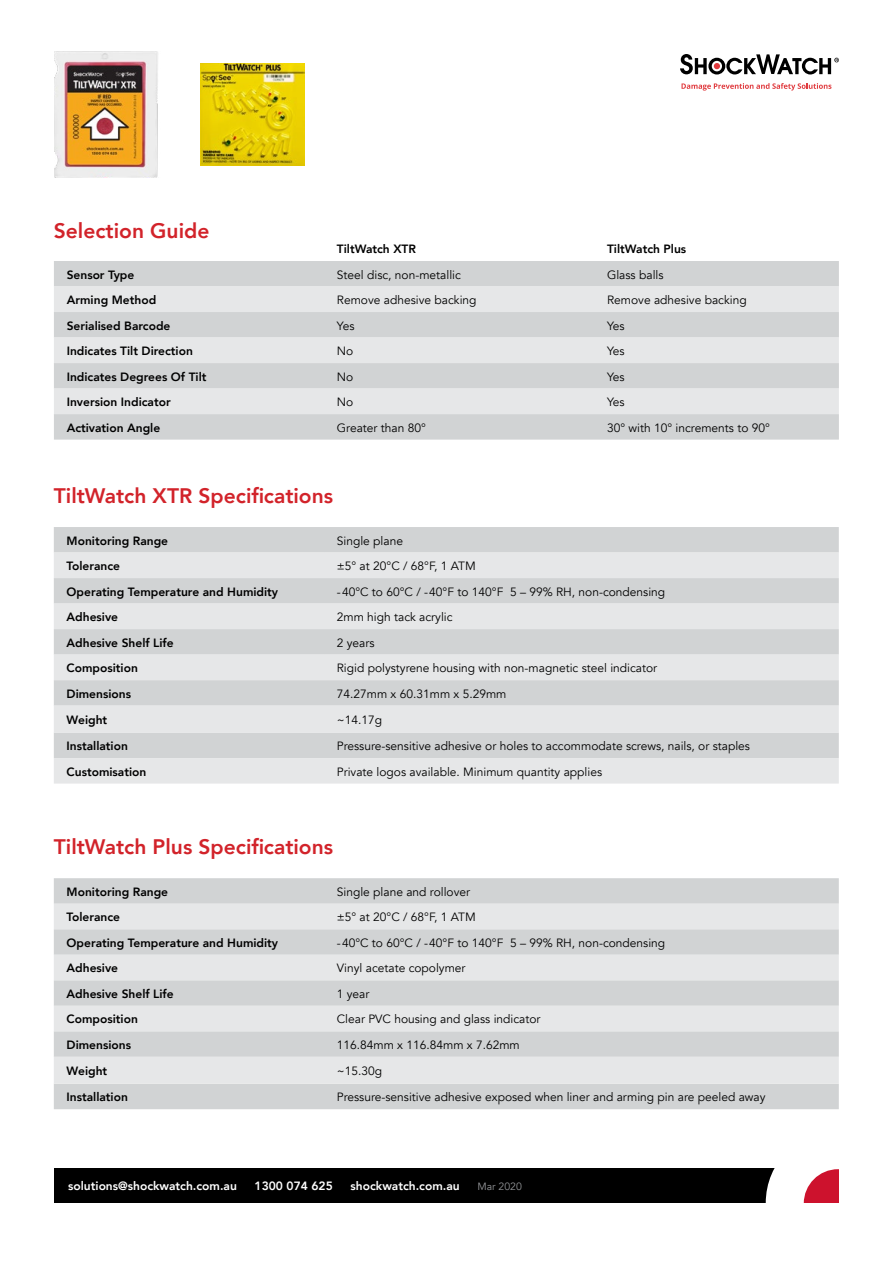
<style>
.page{position:relative;width:893px;height:1263px;background:#fff}
.page>*{position:absolute;margin:0;border:0;box-sizing:border-box;transform-origin:0 0}
.t1{font:800 21px "Avenir";color:#d2232a}
.t2{font:12px "Avenir";color:#000}
.t3{font:800 12px "Avenir";color:#000}
.t4{font:800 12px "Avenir";color:#fff}
.t5{font:10.5px "Avenir";color:#939598}
</style>
<div class="page">
<svg style="left:680px;top:54px;width:159px;height:21px"></svg>
<svg style="left:681px;top:83px;width:150px;height:8px"></svg>
<div style="left:54px;top:1169px;width:785px;height:34px;background:#000"></div>
<svg style="left:766px;top:1169px;width:73px;height:34px;background:#e39ca7"></svg>
<img style="left:54px;top:51px;width:104px;height:126px">
<img style="left:200px;top:63px;width:104px;height:102px">
<div style="left:54px;top:261px;width:785px;height:179px;background:#d1d3d4"></div>
<svg style="left:54px;top:286px;width:785px;height:128px;background:#dddfe0"></svg>
<div style="left:54px;top:527px;width:785px;height:25px;background:#d1d3d4"></div>
<svg style="left:54px;top:552px;width:785px;height:231px;background:#dcdedf"></svg>
<div style="left:54px;top:878px;width:785px;height:231px;background:#d1d3d4"></div>
<svg style="left:54px;top:904px;width:785px;height:180px;background:#dddedf"></svg>
<h1 class="t1" style="left:54px;top:214px;width:157px">Selection Guide</h1>
<p class="t3" style="left:337px;top:239px;width:81px">TiltWatch XTR</p>
<p class="t3" style="left:607px;top:239px;width:81px">TiltWatch Plus</p>
<p class="t3" style="left:67px;top:265px;width:69px">Sensor Type</p>
<p class="t2" style="left:337px;top:267px;width:125px">Steel disc, non-metallic</p>
<p class="t2" style="left:607px;top:267px;width:58px">Glass balls</p>
<p class="t3" style="left:67px;top:291px;width:91px">Arming Method</p>
<p class="t2" style="left:337px;top:293px;width:141px">Remove adhesive backing</p>
<p class="t2" style="left:607px;top:293px;width:141px">Remove adhesive backing</p>
<p class="t3" style="left:67px;top:316px;width:105px">Serialised Barcode</p>
<p class="t2" style="left:337px;top:318px;width:19px">Yes</p>
<p class="t2" style="left:607px;top:318px;width:19px">Yes</p>
<p class="t3" style="left:67px;top:342px;width:128px">Indicates Tilt Direction</p>
<p class="t2" style="left:337px;top:344px;width:18px">No</p>
<p class="t2" style="left:607px;top:344px;width:19px">Yes</p>
<p class="t3" style="left:67px;top:367px;width:141px">Indicates Degrees Of Tilt</p>
<p class="t2" style="left:337px;top:369px;width:18px">No</p>
<p class="t2" style="left:607px;top:369px;width:19px">Yes</p>
<p class="t3" style="left:67px;top:393px;width:106px">Inversion Indicator</p>
<p class="t2" style="left:337px;top:395px;width:18px">No</p>
<p class="t2" style="left:607px;top:395px;width:19px">Yes</p>
<p class="t3" style="left:67px;top:418px;width:95px">Activation Angle</p>
<p class="t2" style="left:337px;top:420px;width:91px">Greater than 80°</p>
<p class="t2" style="left:607px;top:420px;width:164px">30° with 10° increments to 90°</p>
<h1 class="t1" style="left:54px;top:480px;width:281px">TiltWatch XTR Specifications</h1>
<p class="t3" style="left:67px;top:531px;width:103px">Monitoring Range</p>
<p class="t2" style="left:337px;top:533px;width:68px">Single plane</p>
<p class="t3" style="left:67px;top:557px;width:55px">Tolerance</p>
<p class="t2" style="left:337px;top:559px;width:140px">±5° at 20°C / 68°F, 1 ATM</p>
<p class="t3" style="left:67px;top:582px;width:213px">Operating Temperature and Humidity</p>
<p class="t2" style="left:337px;top:584px;width:330px">-40°C to 60°C / -40°F to 140°F 5 – 99% RH, non-condensing</p>
<p class="t3" style="left:67px;top:608px;width:53px">Adhesive</p>
<p class="t2" style="left:337px;top:610px;width:117px">2mm high tack acrylic</p>
<p class="t3" style="left:67px;top:633px;width:109px">Adhesive Shelf Life</p>
<p class="t2" style="left:337px;top:635px;width:39px">2 years</p>
<p class="t3" style="left:67px;top:659px;width:73px">Composition</p>
<p class="t2" style="left:337px;top:661px;width:322px">Rigid polystyrene housing with non-magnetic steel indicator</p>
<p class="t3" style="left:67px;top:684px;width:66px">Dimensions</p>
<p class="t2" style="left:337px;top:686px;width:171px">74.27mm x 60.31mm x 5.29mm</p>
<p class="t3" style="left:67px;top:710px;width:42px">Weight</p>
<p class="t2" style="left:337px;top:713px;width:47px">~14.17g</p>
<p class="t3" style="left:67px;top:737px;width:63px">Installation</p>
<p class="t2" style="left:337px;top:739px;width:415px">Pressure-sensitive adhesive or holes to accommodate screws, nails, or staples</p>
<p class="t3" style="left:67px;top:762px;width:81px">Customisation</p>
<p class="t2" style="left:337px;top:764px;width:267px">Private logos available. Minimum quantity applies</p>
<h1 class="t1" style="left:54px;top:831px;width:281px">TiltWatch Plus Specifications</h1>
<p class="t3" style="left:67px;top:882px;width:103px">Monitoring Range</p>
<p class="t2" style="left:337px;top:885px;width:135px">Single plane and rollover</p>
<p class="t3" style="left:67px;top:908px;width:55px">Tolerance</p>
<p class="t2" style="left:337px;top:910px;width:140px">±5° at 20°C / 68°F, 1 ATM</p>
<p class="t3" style="left:67px;top:933px;width:213px">Operating Temperature and Humidity</p>
<p class="t2" style="left:337px;top:936px;width:330px">-40°C to 60°C / -40°F to 140°F 5 – 99% RH, non-condensing</p>
<p class="t3" style="left:67px;top:959px;width:53px">Adhesive</p>
<p class="t2" style="left:337px;top:961px;width:130px">Vinyl acetate copolymer</p>
<p class="t3" style="left:67px;top:984px;width:109px">Adhesive Shelf Life</p>
<p class="t2" style="left:337px;top:987px;width:34px">1 year</p>
<p class="t3" style="left:67px;top:1010px;width:73px">Composition</p>
<p class="t2" style="left:337px;top:1012px;width:205px">Clear PVC housing and glass indicator</p>
<p class="t3" style="left:67px;top:1035px;width:66px">Dimensions</p>
<p class="t2" style="left:337px;top:1038px;width:185px">116.84mm x 116.84mm x 7.62mm</p>
<p class="t3" style="left:67px;top:1062px;width:42px">Weight</p>
<p class="t2" style="left:337px;top:1064px;width:47px">~15.30g</p>
<p class="t3" style="left:67px;top:1088px;width:63px">Installation</p>
<p class="t2" style="left:337px;top:1090px;width:430px">Pressure-sensitive adhesive exposed when liner and arming pin are peeled away</p>
<p class="t4" style="left:68px;top:1177px;width:170px">solutions@shockwatch.com.au</p>
<p class="t4" style="left:255px;top:1177px;width:80px">1300 074 625</p>
<p class="t4" style="left:351px;top:1177px;width:111px">shockwatch.com.au</p>
<p class="t5" style="left:477px;top:1180px;width:46px">Mar 2020</p>
</div>
